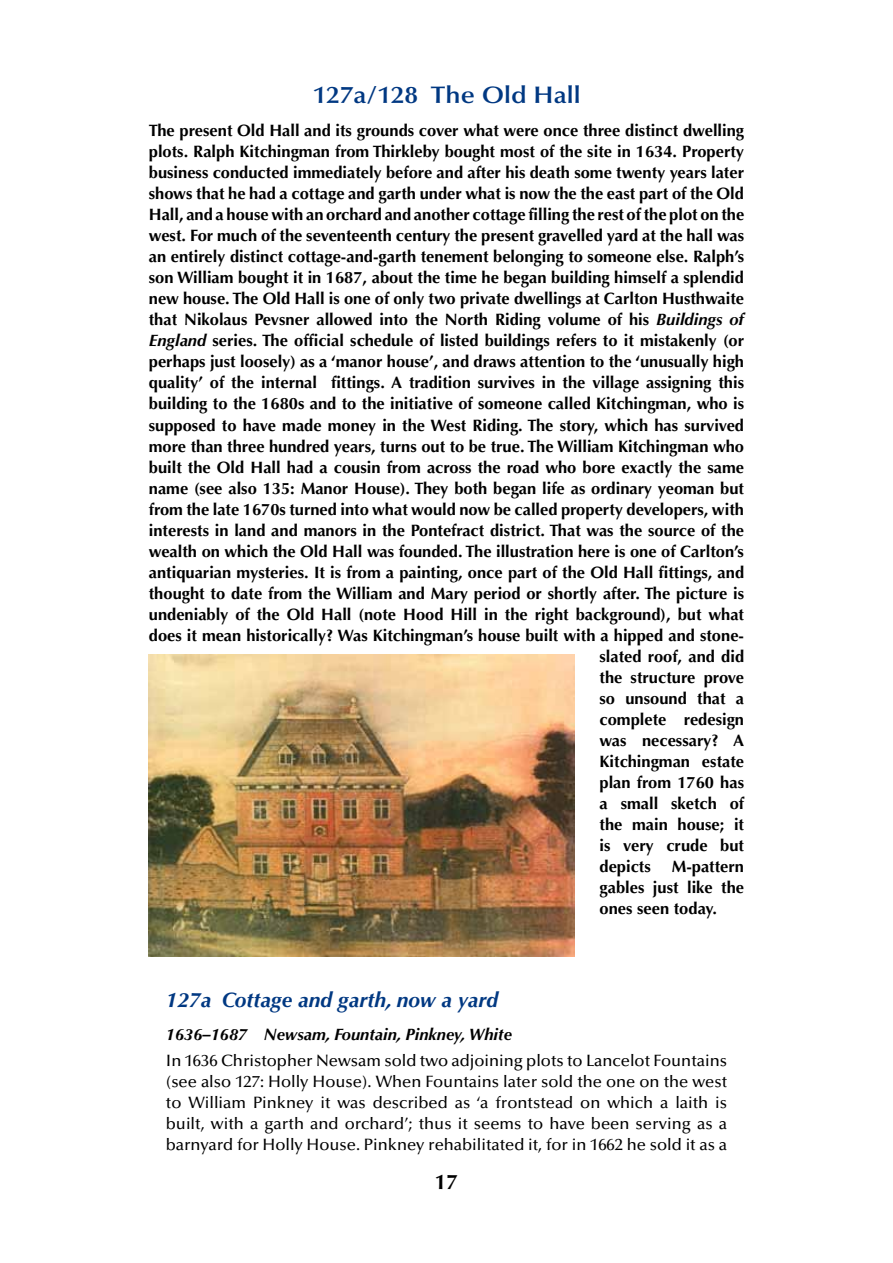
<style>
.page{position:relative;width:893px;height:1263px;background:#fff}
.page>*{position:absolute;margin:0;border:0;box-sizing:border-box;transform-origin:0 0}
.t1{font:600 24px "Optima LT Std";color:#003882;scale:1.1 1}
.t2{font:italic 700 21px "Optima LT Std";color:#003882}
.t3{font:700 21px "Optima LT Std";color:#000}
.t4{font:700 16.5px/21px "Optima LT Std";color:#000;text-align:justify}
.t5{font:500 16.5px/21px "Optima LT Std";color:#000;text-align:justify}
.t6{font:italic 700 16.5px "Optima LT Std";color:#000}
.s1{font-style:italic}
</style>
<div class="page">
<img style="left:149px;top:654px;width:425px;height:302px">
<h1 class="t1" style="left:312px;top:81px;width:245px">127a/128 The Old Hall</h1>
<p class="t4" style="left:149px;top:121px;width:597px">The present Old Hall and its grounds cover what were once three distinct dwelling</p>
<p class="t4" style="left:149px;top:142px;width:597px">plots. Ralph Kitchingman from Thirkleby bought most of the site in 1634. Property</p>
<p class="t4" style="left:149px;top:163px;width:597px">business conducted immediately before and after his death some twenty years later</p>
<p class="t4" style="left:149px;top:184px;width:597px">shows that he had a cottage and garth under what is now the the east part of the Old</p>
<p class="t4" style="left:149px;top:205px;width:597px">Hall, and a house with an orchard and another cottage filling the rest of the plot on the</p>
<p class="t4" style="left:149px;top:226px;width:597px">west. For much of the seventeenth century the present gravelled yard at the hall was</p>
<p class="t4" style="left:149px;top:247px;width:597px">an entirely distinct cottage-and-garth tenement belonging to someone else. Ralph’s</p>
<p class="t4" style="left:149px;top:268px;width:597px">son William bought it in 1687, about the time he began building himself a splendid</p>
<p class="t4" style="left:149px;top:289px;width:597px">new house. The Old Hall is one of only two private dwellings at Carlton Husthwaite</p>
<p class="t4" style="left:149px;top:310px;width:597px">that Nikolaus Pevsner allowed into the North Riding volume of his <span class="s1">Buildings of</span></p>
<p class="t4" style="left:149px;top:331px;width:597px"><span class="s1">England</span> series. The official schedule of listed buildings refers to it mistakenly (or</p>
<p class="t4" style="left:149px;top:352px;width:597px">perhaps just loosely) as a ‘manor house’, and draws attention to the ‘unusually high</p>
<p class="t4" style="left:149px;top:373px;width:597px">quality’ of the internal fittings. A tradition survives in the village assigning this</p>
<p class="t4" style="left:149px;top:394px;width:597px">building to the 1680s and to the initiative of someone called Kitchingman, who is</p>
<p class="t4" style="left:149px;top:415px;width:597px">supposed to have made money in the West Riding. The story, which has survived</p>
<p class="t4" style="left:149px;top:436px;width:597px">more than three hundred years, turns out to be true. The William Kitchingman who</p>
<p class="t4" style="left:149px;top:457px;width:597px">built the Old Hall had a cousin from across the road who bore exactly the same</p>
<p class="t4" style="left:149px;top:478px;width:597px">name (see also 135: Manor House). They both began life as ordinary yeoman but</p>
<p class="t4" style="left:149px;top:499px;width:597px">from the late 1670s turned into what would now be called property developers, with</p>
<p class="t4" style="left:149px;top:520px;width:597px">interests in land and manors in the Pontefract district. That was the source of the</p>
<p class="t4" style="left:149px;top:541px;width:597px">wealth on which the Old Hall was founded. The illustration here is one of Carlton’s</p>
<p class="t4" style="left:149px;top:562px;width:597px">antiquarian mysteries. It is from a painting, once part of the Old Hall fittings, and</p>
<p class="t4" style="left:149px;top:583px;width:597px">thought to date from the William and Mary period or shortly after. The picture is</p>
<p class="t4" style="left:149px;top:604px;width:597px">undeniably of the Old Hall (note Hood Hill in the right background), but what</p>
<p class="t4" style="left:149px;top:625px;width:597px">does it mean historically? Was Kitchingman’s house built with a hipped and stone-</p>
<p class="t4" style="left:599px;top:646px;width:146px">slated roof, and did</p>
<p class="t4" style="left:599px;top:667px;width:146px">the structure prove</p>
<p class="t4" style="left:599px;top:688px;width:146px">so unsound that a</p>
<p class="t4" style="left:599px;top:709px;width:146px">complete redesign</p>
<p class="t4" style="left:599px;top:730px;width:146px">was necessary? A</p>
<p class="t4" style="left:599px;top:751px;width:146px">Kitchingman estate</p>
<p class="t4" style="left:599px;top:772px;width:146px">plan from 1760 has</p>
<p class="t4" style="left:599px;top:793px;width:146px">a small sketch of</p>
<p class="t4" style="left:599px;top:814px;width:146px">the main house; it</p>
<p class="t4" style="left:599px;top:835px;width:146px">is very crude but</p>
<p class="t4" style="left:599px;top:856px;width:53px">depicts</p>
<p class="t4" style="left:599px;top:856px;width:146px;text-indent:72px">M-pattern gables just like the ones seen today.</p>
<p class="t2" style="left:166px;top:987px;width:334px">127a Cottage and garth, now a yard</p>
<p class="t6" style="left:166px;top:1025px;width:348px">1636–1687 Newsam, Fountain, Pinkney, White</p>
<p class="t5" style="left:166px;top:1050px;width:563px">In 1636 Christopher Newsam sold two adjoining plots to Lancelot Fountains (see also 127: Holly House). When Fountains later sold the one on the west to William Pinkney it was described as ‘a frontstead on which a laith is built, with a garth and orchard’; thus it seems to have been serving as a barnyard for Holly House. Pinkney rehabilitated it, for in 1662 he sold it as a</p>
<p class="t3" style="left:435px;top:1169px;width:25px">17</p>
</div>
